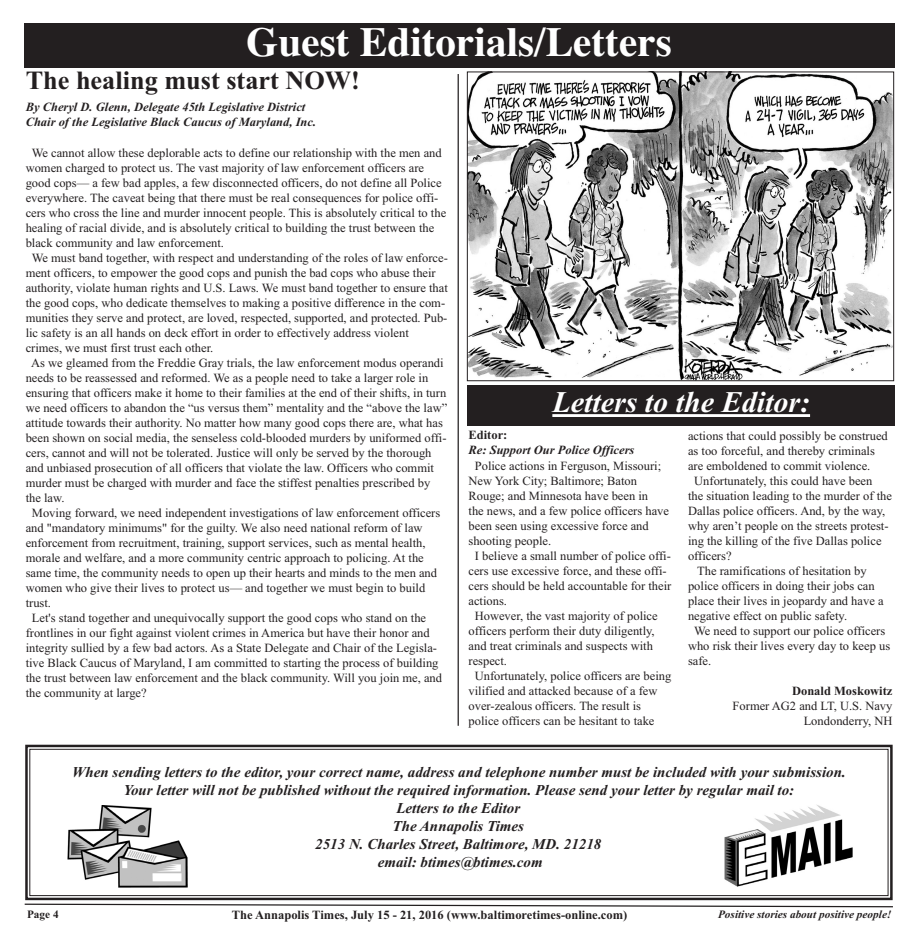
<style>
.page{position:relative;width:917px;height:947px;background:#fff}
.page>*{position:absolute;margin:0;border:0;box-sizing:border-box;transform-origin:0 0}
.t1{font:700 41.25px "Times";color:#fff}
.t2{font:italic 700 30px "Times New Roman";color:#fff}
.t3{font:26.25px "Times New Roman PS Bold MT OTF";color:#231f20}
.t4{font:italic 700 15px/18px "Times New Roman";color:#231f20;text-align:center}
.t5{font:12.5px/15.1px "Times New Roman";color:#231f20;text-align:right}
.t6{font:italic 700 12.5px/15px "Times New Roman";color:#231f20}
.t7{font:12.5px "Times New Roman PS Bold MT OTF";color:#231f20}
.t8{font:italic 700 11.25px "Times New Roman";color:#231f20}
.t9{font:11.25px "Times New Roman PS Bold MT OTF";color:#231f20}
.s1{font-family:"Times New Roman PS Bold MT OTF"}
.s2{font-family:"Times New Roman";font-weight:700}
</style>
<div class="page">
<div style="left:24px;top:23px;width:869px;height:45px;background:#231f20"></div>
<svg style="left:24px;top:903px;width:869px;height:5px"></svg>
<img style="left:469px;top:74px;width:422px;height:305px">
<div style="left:467px;top:72px;width:426px;height:309px;border:1px solid #231f20"></div>
<div style="left:467px;top:385px;width:427px;height:41px;background:#231f20"></div>
<hr style="left:552px;top:414px;width:257px;height:3px;background:#fff">
<hr style="left:457px;top:74px;width:1px;height:652px;background:#231f20">
<div style="left:25px;top:745px;width:867px;height:155px;border:2px solid #231f20"></div>
<div style="left:29px;top:749px;width:859px;height:147px;border:1px solid #231f20"></div>
<img style="left:68px;top:806px;width:119px;height:81px">
<img style="left:724px;top:805px;width:127px;height:81px">
<p class="t1" style="left:246px;top:27px;width:427px">Guest Editorials/Letters</p>
<p class="t3" style="left:26px;top:72px;width:335px">The healing must start NOW!</p>
<p class="t6" style="left:26px;top:101px;width:292px">By Cheryl D. Glenn, Delegate 45th Legislative District<br>Chair of the Legislative Black Caucus of Maryland, Inc.</p>
<p class="t5" style="left:32px;top:146px;width:411px">We cannot allow these deplorable acts to define our relationship with the men and</p>
<p class="t5" style="left:26px;top:161px;width:400px">women charged to protect us. The vast majority of law enforcement officers are</p>
<p class="t5" style="left:26px;top:176px;width:417px">good cops— a few bad apples, a few disconnected officers, do not define all Police</p>
<p class="t5" style="left:26px;top:191px;width:414px">everywhere. The caveat being that there must be real consequences for police offi-</p>
<p class="t5" style="left:26px;top:206px;width:422px">cers who cross the line and murder innocent people. This is absolutely critical to the</p>
<p class="t5" style="left:26px;top:221px;width:410px">healing of racial divide, and is absolutely critical to building the trust between the</p>
<p class="t5" style="left:26px;top:236px;width:200px">black community and law enforcement.</p>
<p class="t5" style="left:32px;top:251px;width:417px">We must band together, with respect and understanding of the roles of law enforce-</p>
<p class="t5" style="left:26px;top:266px;width:411px">ment officers, to empower the good cops and punish the bad cops who abuse their</p>
<p class="t5" style="left:26px;top:281px;width:423px">authority, violate human rights and U.S. Laws. We must band together to ensure that</p>
<p class="t5" style="left:26px;top:296px;width:421px">the good cops, who dedicate themselves to making a positive difference in the com-</p>
<p class="t5" style="left:26px;top:311px;width:423px">munities they serve and protect, are loved, respected, supported, and protected. Pub-</p>
<p class="t5" style="left:26px;top:326px;width:384px">lic safety is an all hands on deck effort in order to effectively address violent</p>
<p class="t5" style="left:26px;top:341px;width:189px">crimes, we must first trust each other.</p>
<p class="t5" style="left:31px;top:356px;width:414px">As we gleamed from the Freddie Gray trials, the law enforcement modus operandi</p>
<p class="t5" style="left:26px;top:371px;width:404px">needs to be reassessed and reformed. We as a people need to take a larger role in</p>
<p class="t5" style="left:26px;top:386px;width:422px">ensuring that officers make it home to their families at the end of their shifts, in turn</p>
<p class="t5" style="left:26px;top:401px;width:423px">we need officers to abandon the “us versus them” mentality and the “above the law”</p>
<p class="t5" style="left:26px;top:416px;width:418px">attitude towards their authority. No matter how many good cops there are, what has</p>
<p class="t5" style="left:26px;top:431px;width:422px">been shown on social media, the senseless cold-blooded murders by uniformed offi-</p>
<p class="t5" style="left:26px;top:446px;width:407px">cers, cannot and will not be tolerated. Justice will only be served by the thorough</p>
<p class="t5" style="left:26px;top:461px;width:410px">and unbiased prosecution of all officers that violate the law. Officers who commit</p>
<p class="t5" style="left:26px;top:476px;width:406px">murder must be charged with murder and face the stiffest penalties prescribed by</p>
<p class="t5" style="left:26px;top:491px;width:40px">the law.</p>
<p class="t5" style="left:32px;top:506px;width:410px">Moving forward, we need independent investigations of law enforcement officers</p>
<p class="t5" style="left:26px;top:521px;width:398px">and "mandatory minimums" for the guilty. We also need national reform of law</p>
<p class="t5" style="left:26px;top:536px;width:401px">enforcement from recruitment, training, support services, such as mental health,</p>
<p class="t5" style="left:26px;top:551px;width:399px">morale and welfare, and a more community centric approach to policing. At the</p>
<p class="t5" style="left:26px;top:566px;width:413px">same time, the community needs to open up their hearts and minds to the men and</p>
<p class="t5" style="left:26px;top:581px;width:401px">women who give their lives to protect us— and together we must begin to build</p>
<p class="t5" style="left:26px;top:596px;width:27px">trust.</p>
<p class="t5" style="left:32px;top:611px;width:395px">Let's stand together and unequivocally support the good cops who stand on the</p>
<p class="t5" style="left:26px;top:626px;width:405px">frontlines in our fight against violent crimes in America but have their honor and</p>
<p class="t5" style="left:26px;top:641px;width:413px">integrity sullied by a few bad actors. As a State Delegate and Chair of the Legisla-</p>
<p class="t5" style="left:26px;top:656px;width:414px">tive Black Caucus of Maryland, I am committed to starting the process of building</p>
<p class="t5" style="left:26px;top:671px;width:418px">the trust between law enforcement and the black community. Will you join me, and</p>
<p class="t5" style="left:26px;top:686px;width:122px">the community at large?</p>
<p class="t2" style="left:552px;top:392px;width:259px">Letters to the Editor:</p>
<p class="t7" style="left:468px;top:431px;width:40px">Editor:</p>
<p class="t6" style="left:468px;top:444px;width:167px">Re: Support Our Police Officers</p>
<p class="t5" style="left:474px;top:459px;width:188px">Police actions in Ferguson, Missouri;</p>
<p class="t5" style="left:468px;top:474px;width:170px">New York City; Baltimore; Baton</p>
<p class="t5" style="left:468px;top:489px;width:181px">Rouge; and Minnesota have been in</p>
<p class="t5" style="left:468px;top:504px;width:202px">the news, and a few police officers have</p>
<p class="t5" style="left:468px;top:519px;width:182px">been seen using excessive force and</p>
<p class="t5" style="left:468px;top:534px;width:84px">shooting people.</p>
<p class="t5" style="left:474px;top:549px;width:197px">I believe a small number of police offi-</p>
<p class="t5" style="left:468px;top:564px;width:199px">cers use excessive force, and these offi-</p>
<p class="t5" style="left:468px;top:579px;width:204px">cers should be held accountable for their</p>
<p class="t5" style="left:468px;top:594px;width:40px">actions.</p>
<p class="t5" style="left:474px;top:609px;width:184px">However, the vast majority of police</p>
<p class="t5" style="left:468px;top:624px;width:188px">officers perform their duty diligently,</p>
<p class="t5" style="left:468px;top:639px;width:186px">and treat criminals and suspects with</p>
<p class="t5" style="left:468px;top:654px;width:40px">respect.</p>
<p class="t5" style="left:474px;top:669px;width:198px">Unfortunately, police officers are being</p>
<p class="t5" style="left:468px;top:684px;width:190px">vilified and attacked because of a few</p>
<p class="t5" style="left:468px;top:699px;width:174px">over-zealous officers. The result is</p>
<p class="t5" style="left:468px;top:714px;width:187px">police officers can be hesitant to take</p>
<p class="t5" style="left:687px;top:429px;width:201px">actions that could possibly be construed</p>
<p class="t5" style="left:687px;top:444px;width:188px">as too forceful, and thereby criminals</p>
<p class="t5" style="left:687px;top:459px;width:184px">are emboldened to commit violence.</p>
<p class="t5" style="left:694px;top:474px;width:179px">Unfortunately, this could have been</p>
<p class="t5" style="left:687px;top:489px;width:205px">the situation leading to the murder of the</p>
<p class="t5" style="left:687px;top:504px;width:199px">Dallas police officers. And, by the way,</p>
<p class="t5" style="left:687px;top:519px;width:202px">why aren’t people on the streets protest-</p>
<p class="t5" style="left:687px;top:534px;width:195px">ing the killing of the five Dallas police</p>
<p class="t5" style="left:687px;top:549px;width:45px">officers?</p>
<p class="t5" style="left:697px;top:564px;width:171px">The ramifications of hesitation by</p>
<p class="t5" style="left:687px;top:579px;width:188px">police officers in doing their jobs can</p>
<p class="t5" style="left:687px;top:594px;width:197px">place their lives in jeopardy and have a</p>
<p class="t5" style="left:687px;top:609px;width:160px">negative effect on public safety.</p>
<p class="t5" style="left:693px;top:624px;width:193px">We need to support our police officers</p>
<p class="t5" style="left:687px;top:639px;width:204px">who risk their lives every day to keep us</p>
<p class="t5" style="left:687px;top:654px;width:25px">safe.</p>
<p class="t5" style="left:732px;top:684px;width:161px"><span class="s1">Donald Moskowitz<br></span>Former AG2 and LT, U.S. Navy<br>Londonderry, NH</p>
<p class="t4" style="left:72px;top:765px;width:775px">When sending letters to the editor, your correct name, address and telephone number must be included with your submission.<br>Your letter will not be published without the required information. Please send your letter by regular mail to:<br>Letters to the Editor<br>The Annapolis Times<br>2513 N. Charles Street, Baltimore, MD. 21218<br>email: btimes@btimes.com</p>
<p class="t9" style="left:27px;top:910px;width:33px">Page 4</p>
<p class="t7" style="left:232px;top:910px;width:397px">The Annapolis Times, <span class="s2">July 15 - 21, 2016</span> (www.baltimoretimes-online.com)</p>
<p class="t8" style="left:717px;top:910px;width:175px">Positive stories about positive people!</p>
</div>
